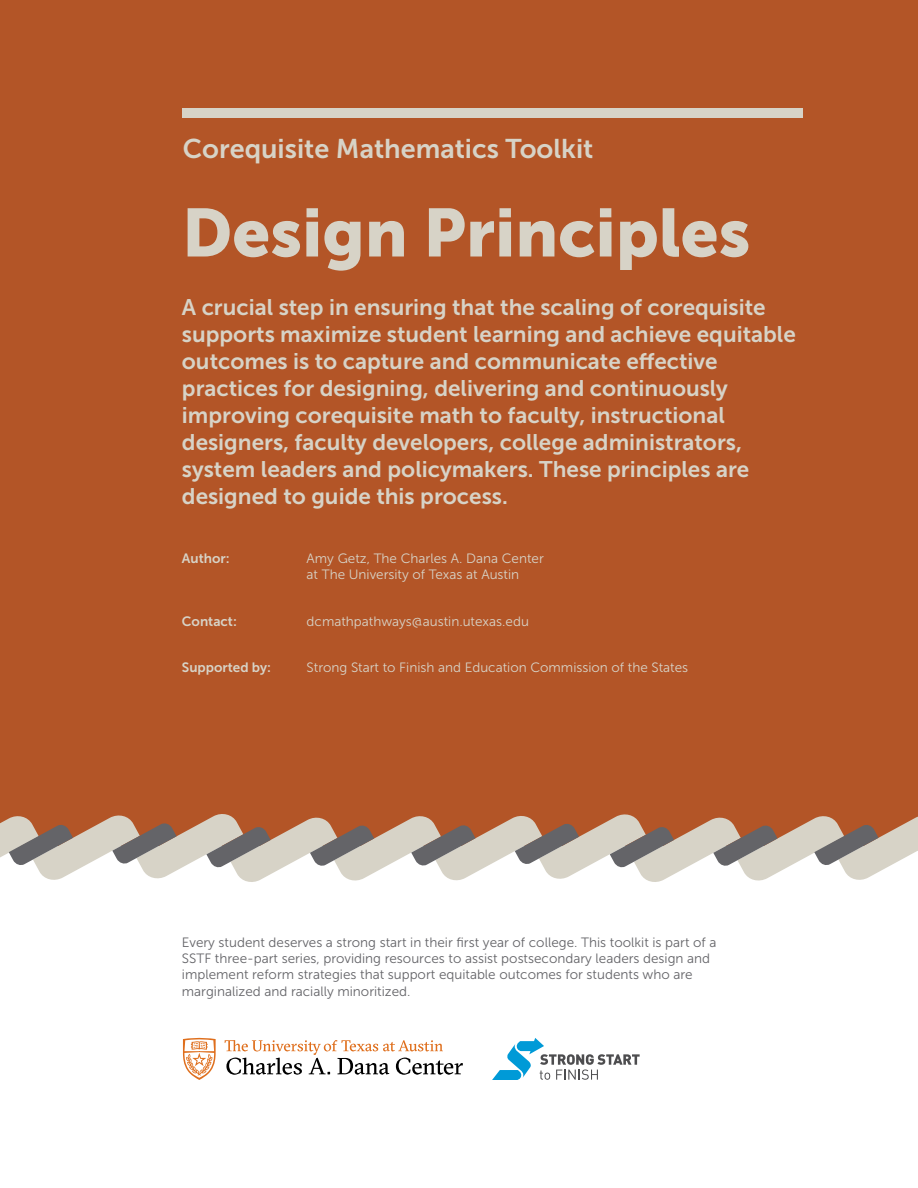
<style>
.page{position:relative;width:918px;height:1188px;background:#fff}
.page>*{position:absolute;margin:0;border:0;box-sizing:border-box;transform-origin:0 0}
.t1{font:67.5px "Museo Sans 900";color:#d7d3c7}
.t2{font:27px "Museo Sans 700";color:#d7d3c7}
.t3{font:22.5px/27px "Museo Sans 700";color:#d7d3c7}
.t4{font:13.5px/16.5px "Museo Sans 300";color:#646468}
.t5{font:13.5px/16.5px "Museo Sans 300";color:#d7d3c7}
.t6{font:13.5px "Museo Sans 700";color:#d7d3c7}
</style>
<div class="page">
<div style="left:0;top:0;width:918px;height:846px;background:#b35527"></div>
<div style="left:182px;top:108px;width:620px;height:10px;background:#d7d3c7"></div>
<svg style="left:0;top:814px;width:918px;height:68px"></svg>
<svg style="left:183px;top:1038px;width:33px;height:42px"></svg>
<svg style="left:225px;top:1040px;width:238px;height:35px"></svg>
<svg style="left:492px;top:1038px;width:148px;height:42px"></svg>
<p class="t2" style="left:183px;top:134px;width:412px">Corequisite Mathematics Toolkit</p>
<h1 class="t1" style="left:182px;top:195px;width:570px">Design Principles</h1>
<p class="t3" style="left:182px;top:294px;width:615px">A crucial step in ensuring that the scaling of corequisite supports maximize student learning and achieve equitable outcomes is to capture and communicate effective practices for designing, delivering and continuously improving corequisite math to faculty, instructional designers, faculty developers, college administrators, system leaders and policymakers. These principles are designed to guide this process.</p>
<p class="t6" style="left:182px;top:550px;width:49px">Author:</p>
<p class="t6" style="left:182px;top:613px;width:57px">Contact:</p>
<p class="t6" style="left:182px;top:660px;width:91px">Supported by:</p>
<p class="t5" style="left:307px;top:550px;width:239px">Amy Getz, The Charles A. Dana Center at The University of Texas at Austin</p>
<p class="t5" style="left:307px;top:613px;width:224px">dcmathpathways@austin.utexas.edu</p>
<p class="t5" style="left:307px;top:659px;width:383px">Strong Start to Finish and Education Commission of the States</p>
<p class="t4" style="left:182px;top:934px;width:536px">Every student deserves a strong start in their first year of college. This toolkit is part of a SSTF three-part series, providing resources to assist postsecondary leaders design and implement reform strategies that support equitable outcomes for students who are marginalized and racially minoritized.</p>
</div>
